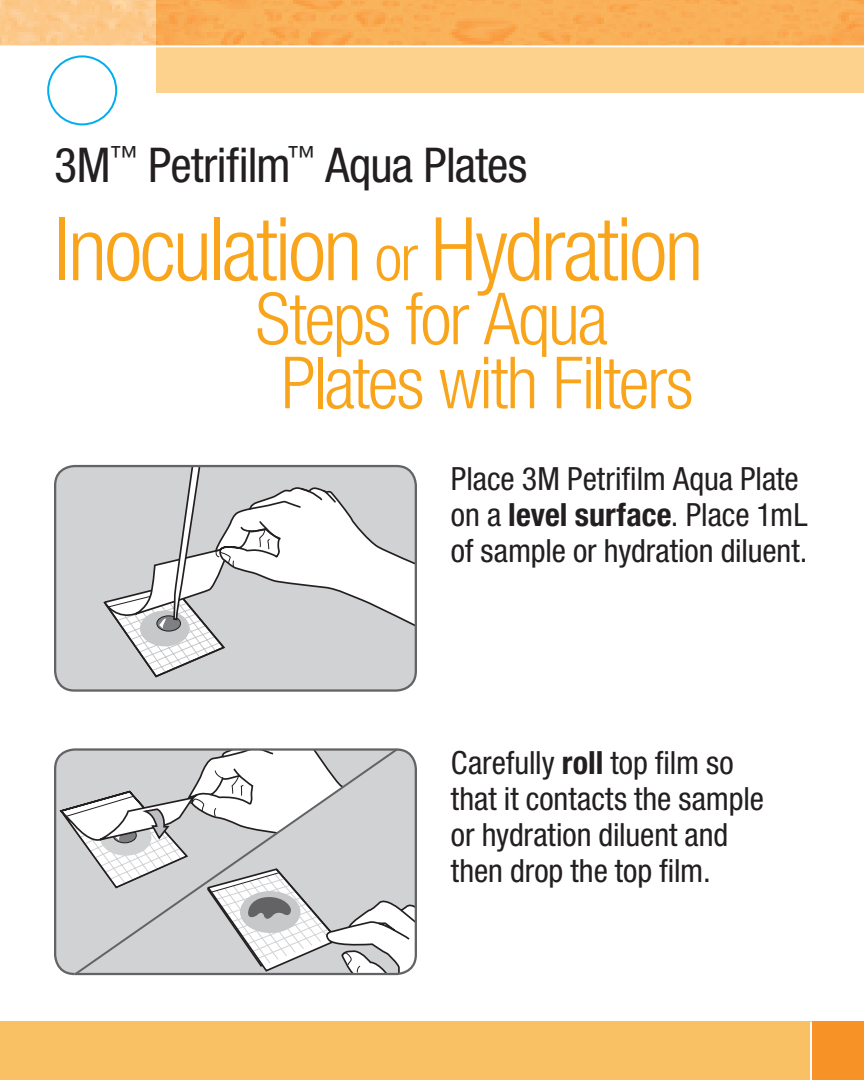
<style>
.page{position:relative;width:864px;height:1080px;background:#fff}
.page>*{position:absolute;margin:0;border:0;box-sizing:border-box;transform-origin:0 0}
.Absatzformat_1{font:300 condensed 88px "Helvetica Neue";letter-spacing:-.03em;color:#f9a51b}
.Absatzformat_1-2{font:300 condensed 72px "Helvetica Neue";letter-spacing:-.03em;color:#f9a51b}
.Body_Subhead{font:condensed 48px "Helvetica Neue";letter-spacing:-.015em;color:#231f20}
.t1{font:condensed 32px/36px "Helvetica Neue";color:#231f20}
.s1{font-size:64px}
.s2{font-weight:700}
</style>
<div class="page">
<div style="left:0;top:1022px;width:864px;height:58px;background:#fac164"></div>
<div style="left:812px;top:1022px;width:52px;height:58px;background:#f69226"></div>
<hr style="left:810px;top:1022px;width:2px;height:58px;background:#fff">
<div style="left:157px;top:0;width:707px;height:92px;background:#fcd28d"></div>
<img style="left:0;top:0;width:864px;height:45px">
<hr style="left:0;top:45px;width:864px;height:2px;background:#fff">
<div style="left:55px;top:466px;width:361px;height:223px;background:#d1d2d4"></div>
<svg style="left:102px;top:466px;width:314px;height:212px"></svg>
<div style="left:54px;top:465px;width:363px;height:227px;border:2px solid #636366;border-radius:19px"></div>
<svg style="left:59px;top:750px;width:13px;height:224px;background:#cbccce"></svg>
<svg style="left:400px;top:748px;width:17px;height:227px"></svg>
<svg style="left:72px;top:748px;width:328px;height:228px"></svg>
<div style="left:47px;top:55px;width:70px;height:70px;border:2px solid #00aeef;border-radius:50%"></div>
<p class="Body_Subhead" style="left:54px;top:137px;width:475px">3M<sup>™</sup> Petrifilm<sup>™</sup> Aqua Plates</p>
<p class="Absatzformat_1" style="left:54px;top:199px;width:651px">Inoculation <span class="s1">or</span> Hydration</p>
<p class="Absatzformat_1-2" style="left:256px;top:277px;width:354px">Steps for Aqua</p>
<p class="Absatzformat_1-2" style="left:281px;top:341px;width:414px">Plates with Filters</p>
<p class="t1" style="left:451px;top:461px;width:358px">Place 3M Petrifilm Aqua Plate on a <span class="s2">level surface</span>. Place 1mL of sample or hydration diluent.</p>
<p class="t1" style="left:451px;top:744px;width:314px">Carefully <span class="s2">roll</span> top film so that it contacts the sample or hydration diluent and then drop the top film.</p>
</div>
